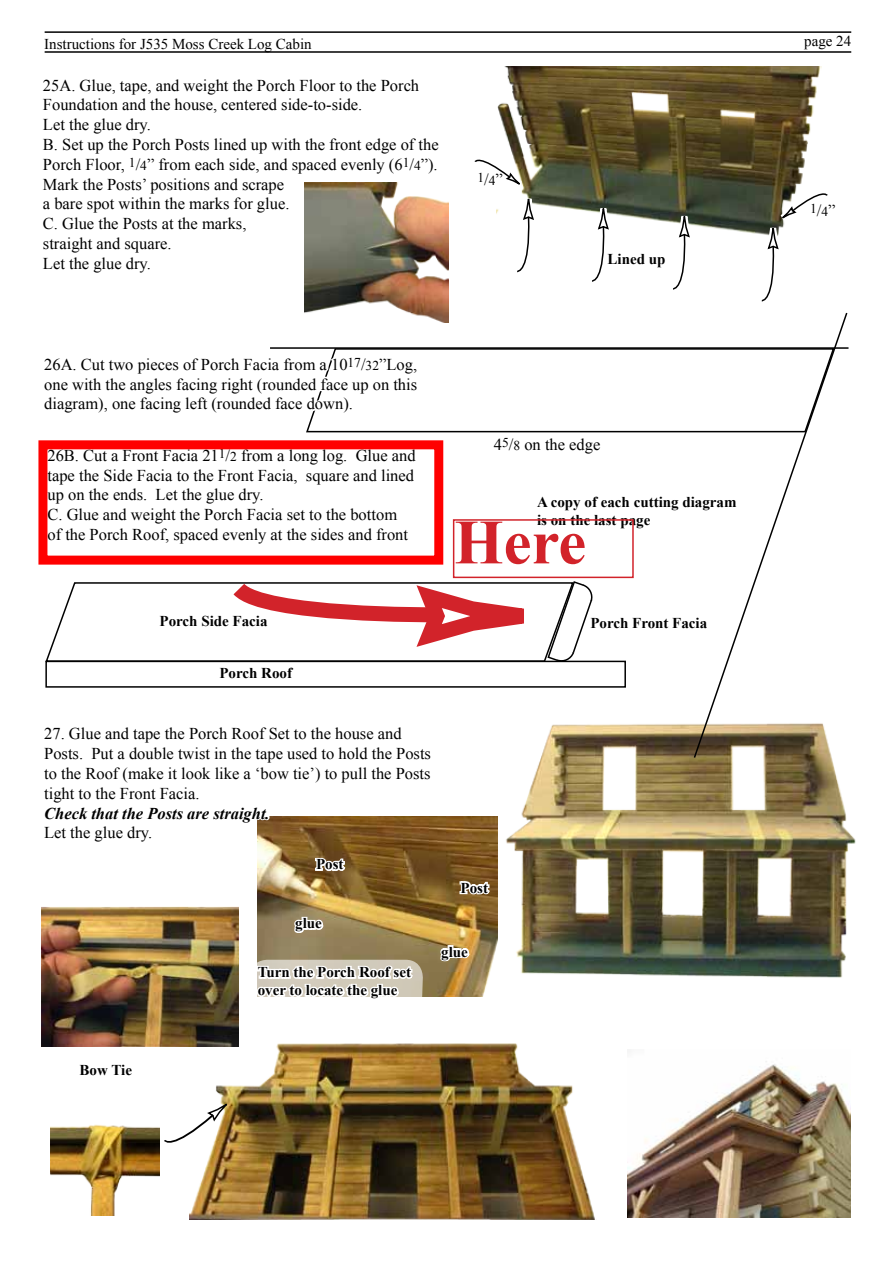
<style>
.page{position:relative;width:893px;height:1263px;background:#fff}
.page>*{position:absolute;margin:0;border:0;box-sizing:border-box;transform-origin:0 0}
.t1{font:700 63px "Times New Roman";color:#d2232a}
.t2{font:16.5px/19.8px "Times New Roman";color:#000}
.t3{font:italic 700 16.5px "Times New Roman";color:#000}
.t4{font:700 15px/18px "Times New Roman";color:#000}
.t5{font:15px "Times New Roman";color:#000}
.t6{font:13.5px "Times New Roman";color:#000}
.s1{font-size:13.5px}
.s2{font-size:16.5px}
</style>
<div class="page">
<img style="left:506px;top:724px;width:350px;height:254px">
<img style="left:42px;top:906px;width:197px;height:141px">
<hr style="left:45px;top:31px;width:806px;height:2px;background:#000">
<hr style="left:45px;top:51px;width:806px;height:2px;background:#000">
<svg style="left:692px;top:312px;width:157px;height:447px"></svg>
<svg style="left:306px;top:347px;width:529px;height:86px"></svg>
<img style="left:497px;top:67px;width:325px;height:167px">
<img style="left:304px;top:182px;width:144px;height:140px">
<img style="left:189px;top:1028px;width:406px;height:191px">
<svg style="left:270px;top:347px;width:151px;height:71px"></svg>
<svg style="left:164px;top:1102px;width:65px;height:59px"></svg>
<svg style="left:756px;top:187px;width:72px;height:115px"></svg>
<svg style="left:667px;top:209px;width:31px;height:81px"></svg>
<svg style="left:586px;top:202px;width:31px;height:80px"></svg>
<svg style="left:474px;top:154px;width:68px;height:119px"></svg>
<div style="left:38px;top:440px;width:405px;height:125px;border:9px solid #f00"></div>
<div style="left:45px;top:661px;width:581px;height:27px;border:2px solid #000"></div>
<img style="left:627px;top:1061px;width:223px;height:156px">
<img style="left:258px;top:816px;width:240px;height:180px">
<svg style="left:292px;top:915px;width:33px;height:20px"></svg>
<svg style="left:438px;top:943px;width:33px;height:20px"></svg>
<svg style="left:257px;top:954px;width:166px;height:43px"></svg>
<svg style="left:313px;top:846px;width:34px;height:51px"></svg>
<svg style="left:458px;top:869px;width:34px;height:52px"></svg>
<img style="left:50px;top:1124px;width:109px;height:92px">
<svg style="left:257px;top:816px;width:15px;height:34px"></svg>
<svg style="left:44px;top:519px;width:549px;height:147px"></svg>
<div style="left:453px;top:519px;width:181px;height:59px;border:2px solid #d2232a"></div>
<p class="t5" style="left:44px;top:34px;width:269px">Instructions for J535 Moss Creek Log Cabin</p>
<p class="t5" style="left:804px;top:31px;width:49px">page 24</p>
<p class="t2" style="left:43px;top:75px;width:397px">25A. Glue, tape, and weight the Porch Floor to the Porch Foundation and the house, centered side-to-side.<br>Let the glue dry.<br>B. Set up the Porch Posts lined up with the front edge of the Porch Floor, <sup>1</sup>/<span class="s1">4</span>” from each side, and spaced evenly (6<sup>1</sup>/<span class="s1">4</span>”).<br>Mark the Posts’ positions and scrape<br>a bare spot within the marks for glue.<br>C. Glue the Posts at the marks,<br>straight and square.<br>Let the glue dry.</p>
<p class="t6" style="left:477px;top:170px;width:27px">1<span class="s2">/</span>4<span class="s2">”</span></p>
<p class="t6" style="left:810px;top:201px;width:27px">1<span class="s2">/</span>4<span class="s2">”</span></p>
<p class="t4" style="left:608px;top:249px;width:59px">Lined up</p>
<p class="t2" style="left:44px;top:354px;width:375px;text-align:justify">26A. Cut two pieces of Porch Facia from a 10<sup>17</sup>/<span class="s1">32</span>”Log, one with the angles facing right (rounded face up on this diagram), one facing left (rounded face down).</p>
<p class="t2" style="left:47px;top:445px;width:370px">26B. Cut a Front Facia 21<sup>1</sup>/<span class="s1">2</span> from a long log. Glue and tape the Side Facia to the Front Facia, square and lined up on the ends. Let the glue dry.<br>C. Glue and weight the Porch Facia set to the bottom<br>of the Porch Roof, spaced evenly at the sides and front</p>
<p class="t2" style="left:494px;top:434px;width:108px">4<sup>5</sup>/<span class="s1">8</span> on the edge</p>
<p class="t4" style="left:537px;top:492px;width:201px">A copy of each cutting diagram is on the last page</p>
<h1 class="t1" style="left:454px;top:499px;width:133px">Here</h1>
<p class="t4" style="left:160px;top:612px;width:110px">Porch Side Facia</p>
<p class="t4" style="left:219px;top:663px;width:74px">Porch Roof</p>
<p class="t2" style="left:44px;top:724px;width:388px">27. Glue and tape the Porch Roof Set to the house and Posts. Put a double twist in the tape used to hold the Posts to the Roof (make it look like a ‘bow tie’) to pull the Posts tight to the Front Facia.</p>
<p class="t3" style="left:44px;top:801px;width:227px">Check that the Posts are straight.</p>
<p class="t2" style="left:44px;top:823px;width:109px">Let the glue dry.</p>
<p class="t4" style="left:316px;top:855px;width:29px">Post</p>
<p class="t4" style="left:295px;top:914px;width:28px">glue</p>
<p class="t4" style="left:258px;top:963px;width:155px">Turn the Porch Roof set over to locate the glue</p>
<p class="t4" style="left:461px;top:878px;width:29px">Post</p>
<p class="t4" style="left:441px;top:942px;width:28px">glue</p>
<p class="t4" style="left:590px;top:613px;width:118px">Porch Front Facia</p>
<p class="t4" style="left:80px;top:1061px;width:54px">Bow Tie</p>
</div>
